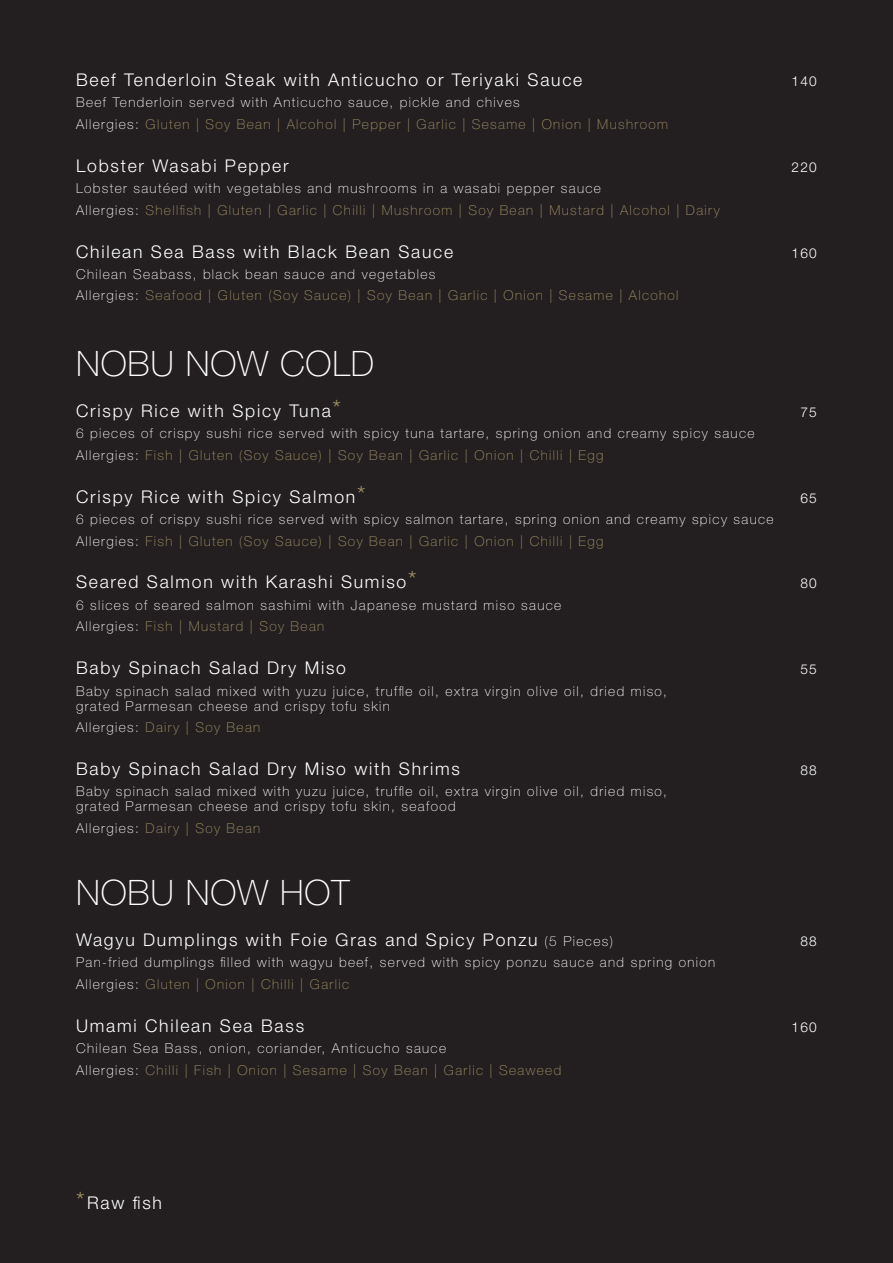
<style>
.page{position:relative;width:893px;height:1263px;background:#231f20}
.page>*{position:absolute;margin:0;border:0;box-sizing:border-box;transform-origin:0 0}
.t1{font:100 35.1px "Helvetica Neue LT Std";letter-spacing:.025em;color:#fff}
.t2{font:300 17.55px "Helvetica Neue LT Std";letter-spacing:.1em;color:#fff}
.t3{font:100 13.65px/21.5px "Helvetica Neue LT Pro";letter-spacing:.1em;color:#fff}
.t4{font:100 13.65px/21.5px "Helvetica Neue LT Pro";letter-spacing:.1em;color:#a29365}
.t5{font:300 13.65px "Helvetica Neue LT Std";letter-spacing:.1em;color:#fff}
.s1{color:#a29365}
.s2{color:#fff}
.s3{font-size:24px;color:#a29365}
.s4{font-family:"Helvetica Neue LT Pro";font-weight:100;font-size:13.65px}
</style>
<div class="page">
<p class="t2" style="left:76px;top:69px;width:508px">Beef Tenderloin Steak with Anticucho or Teriyaki Sauce</p>
<p class="t5" style="left:791px;top:73px;width:27px">140</p>
<p class="t3" style="left:76px;top:92px;width:593px">Beef Tenderloin served with Anticucho sauce, pickle and chives<br>Allergies: <span class="s1">Gluten | Soy Bean | Alcohol | Pepper | Garlic | Sesame | Onion | Mushroom</span></p>
<p class="t2" style="left:76px;top:155px;width:214px">Lobster Wasabi Pepper</p>
<p class="t5" style="left:791px;top:158px;width:27px">220</p>
<p class="t3" style="left:76px;top:177px;width:645px">Lobster sautéed with vegetables and mushrooms in a wasabi pepper sauce<br>Allergies: <span class="s1">Shellfish | Gluten | Garlic | Chilli | Mushroom | Soy Bean | Mustard | Alcohol | Dairy</span></p>
<p class="t2" style="left:76px;top:240px;width:379px">Chilean Sea Bass with Black Bean Sauce</p>
<p class="t5" style="left:791px;top:244px;width:27px">160</p>
<p class="t4" style="left:76px;top:263px;width:604px"><span class="s2">Chilean Seabass, black bean sauce and vegetables<br>Allergies:</span> Seafood | Gluten (Soy Sauce) | Soy Bean | Garlic | Onion | Sesame | Alcohol</p>
<h1 class="t1" style="left:76px;top:343px;width:300px">NOBU NOW COLD</h1>
<p class="t2" style="left:76px;top:400px;width:266px">Crispy Rice with Spicy Tuna<span class="s3">*</span></p>
<p class="t5" style="left:800px;top:404px;width:18px">75</p>
<p class="t3" style="left:76px;top:422px;width:680px">6 pieces of crispy sushi rice served with spicy tuna tartare, spring onion and creamy spicy sauce<br>Allergies: <span class="s1">Fish | Gluten (Soy Sauce) | Soy Bean | Garlic | Onion | Chilli | Egg</span></p>
<p class="t2" style="left:76px;top:486px;width:291px">Crispy Rice with Spicy Salmon<span class="s3">*</span></p>
<p class="t5" style="left:800px;top:489px;width:18px">65</p>
<p class="t3" style="left:76px;top:508px;width:699px">6 pieces of crispy sushi rice served with spicy salmon tartare, spring onion and creamy spicy sauce<br>Allergies: <span class="s1">Fish | Gluten (Soy Sauce) | Soy Bean | Garlic | Onion | Chilli | Egg</span></p>
<p class="t2" style="left:76px;top:571px;width:342px">Seared Salmon with Karashi Sumiso<span class="s3">*</span></p>
<p class="t5" style="left:800px;top:575px;width:18px">80</p>
<p class="t3" style="left:76px;top:594px;width:487px">6 slices of seared salmon sashimi with Japanese mustard miso sauce<br>Allergies: <span class="s1">Fish | Mustard | Soy Bean</span></p>
<p class="t2" style="left:76px;top:657px;width:271px">Baby Spinach Salad Dry Miso</p>
<p class="t5" style="left:800px;top:661px;width:18px">55</p>
<p class="t3" style="left:76px;top:683px;width:592px;line-height:15px">Baby spinach salad mixed with yuzu juice, truffle oil, extra virgin olive oil, dried miso, grated Parmesan cheese and crispy tofu skin</p>
<p class="t4" style="left:76px;top:716px;width:186px"><span class="s2">Allergies:</span> Dairy | Soy Bean</p>
<p class="t2" style="left:76px;top:758px;width:385px">Baby Spinach Salad Dry Miso with Shrims</p>
<p class="t5" style="left:800px;top:762px;width:18px">88</p>
<p class="t3" style="left:76px;top:784px;width:592px;line-height:15px">Baby spinach salad mixed with yuzu juice, truffle oil, extra virgin olive oil, dried miso, grated Parmesan cheese and crispy tofu skin, seafood</p>
<p class="t4" style="left:76px;top:817px;width:186px"><span class="s2">Allergies:</span> Dairy | Soy Bean</p>
<h1 class="t1" style="left:76px;top:872px;width:275px">NOBU NOW HOT</h1>
<p class="t2" style="left:76px;top:929px;width:538px">Wagyu Dumplings with Foie Gras and Spicy Ponzu <span class="s4">(5 Pieces)</span></p>
<p class="t5" style="left:800px;top:933px;width:18px">88</p>
<p class="t3" style="left:76px;top:951px;width:641px">Pan-fried dumplings filled with wagyu beef, served with spicy ponzu sauce and spring onion<br>Allergies: <span class="s1">Gluten | Onion | Chilli | Garlic</span></p>
<p class="t2" style="left:76px;top:1015px;width:229px">Umami Chilean Sea Bass</p>
<p class="t5" style="left:791px;top:1018px;width:27px">160</p>
<p class="t3" style="left:76px;top:1037px;width:487px">Chilean Sea Bass, onion, coriander, Anticucho sauce<br>Allergies: <span class="s1">Chilli | Fish | Onion | Sesame | Soy Bean | Garlic | Seaweed</span></p>
<p class="t2" style="left:76px;top:1191px;width:87px"><span class="s3">*</span>Raw fish</p>
</div>
